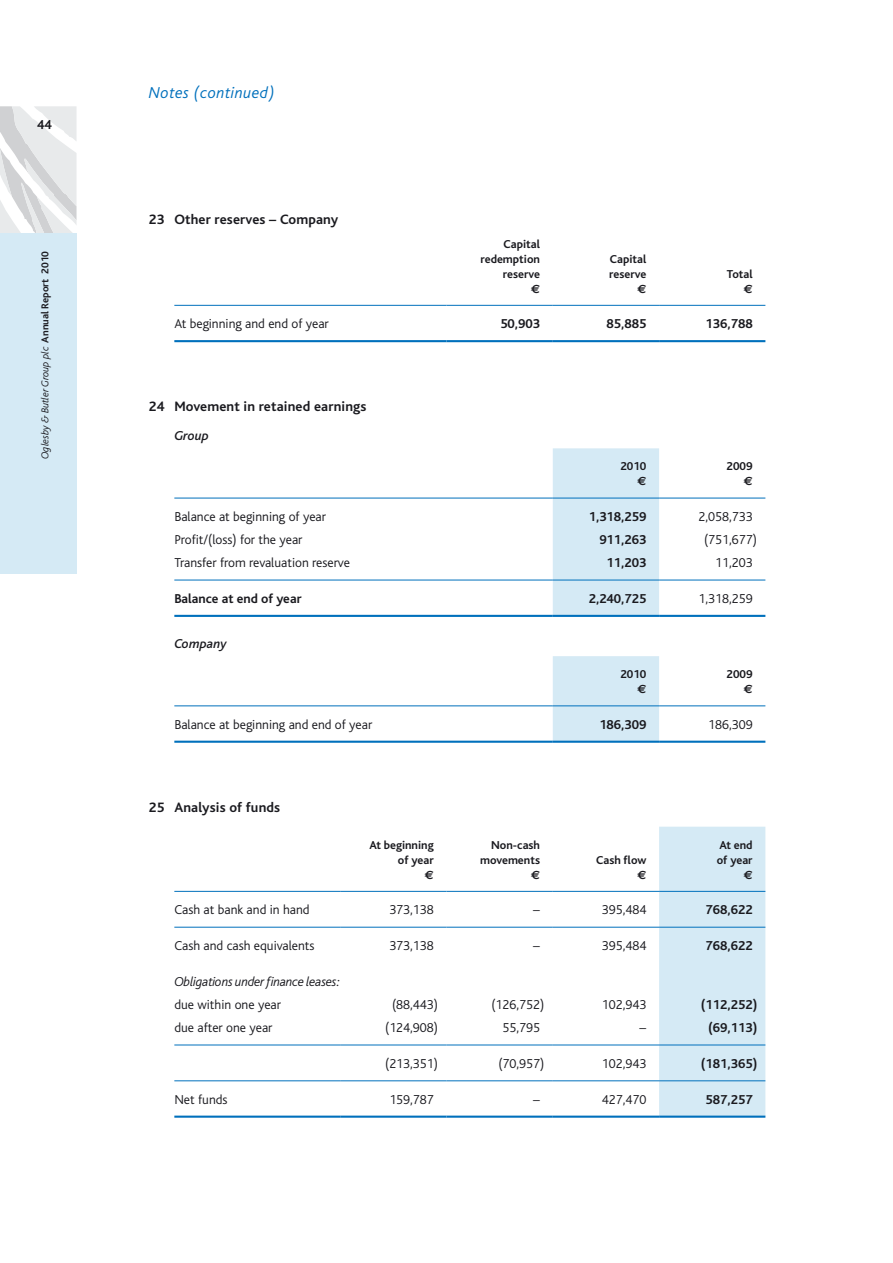
<style>
.page{position:relative;width:893px;height:1263px;background:#fff}
.page>*{position:absolute;margin:0;border:0;box-sizing:border-box;transform-origin:0 0}
.t1{font:italic 300 16.5px "Bliss";letter-spacing:.025em;color:#0070bc}
.t2{font:700 14.25px "Bliss";letter-spacing:.01em;color:#1a1a1f}
.t3{font:300 13.5px "Bliss";color:#1a1a1f}
.t4{font:700 13.5px "Bliss";color:#1a1a1f}
.t5{font:italic 300 13.5px "Bliss";letter-spacing:-.02em;color:#1a1a1f}
.t6{font:italic 500 13.5px "Bliss";color:#1a1a1f}
.t7{font:700 12px/15px "Bliss";color:#1a1a1f;text-align:right}
.t8{font:700 12px "Euro Sans";color:#1a1a1f}
.t9{font:italic 300 10.5px "Bliss";color:#1a1a1f}
.s1{font-weight:700;font-style:normal}
</style>
<div class="page">
<svg style="left:0;top:106px;width:77px;height:128px"></svg>
<div style="left:0;top:234px;width:77px;height:340px;background:#d5eaf5"></div>
<hr style="left:174px;top:305px;width:272px;height:1px;background:#0070bc">
<hr style="left:174px;top:340px;width:272px;height:2px;background:#0070bc">
<hr style="left:446px;top:305px;width:107px;height:1px;background:#0070bc">
<hr style="left:446px;top:340px;width:107px;height:2px;background:#0070bc">
<hr style="left:553px;top:305px;width:106px;height:1px;background:#0070bc">
<hr style="left:659px;top:305px;width:106px;height:1px;background:#0070bc">
<hr style="left:553px;top:340px;width:106px;height:2px;background:#0070bc">
<hr style="left:659px;top:340px;width:106px;height:2px;background:#0070bc">
<div style="left:553px;top:448px;width:106px;height:167px;background:#d5eaf5"></div>
<hr style="left:174px;top:498px;width:379px;height:1px;background:#0070bc">
<hr style="left:553px;top:498px;width:106px;height:1px;background:#0070bc">
<hr style="left:659px;top:498px;width:106px;height:1px;background:#0070bc">
<hr style="left:174px;top:580px;width:379px;height:1px;background:#0070bc">
<hr style="left:174px;top:615px;width:379px;height:2px;background:#0070bc">
<hr style="left:553px;top:580px;width:106px;height:1px;background:#0070bc">
<hr style="left:553px;top:615px;width:106px;height:2px;background:#0070bc">
<hr style="left:659px;top:580px;width:106px;height:1px;background:#0070bc">
<hr style="left:659px;top:615px;width:106px;height:2px;background:#0070bc">
<div style="left:553px;top:656px;width:106px;height:85px;background:#d5eaf5"></div>
<hr style="left:174px;top:705px;width:379px;height:1px;background:#0070bc">
<hr style="left:174px;top:741px;width:379px;height:2px;background:#0070bc">
<hr style="left:553px;top:705px;width:106px;height:1px;background:#0070bc">
<hr style="left:553px;top:741px;width:106px;height:2px;background:#0070bc">
<hr style="left:659px;top:705px;width:106px;height:1px;background:#0070bc">
<hr style="left:659px;top:741px;width:106px;height:2px;background:#0070bc">
<div style="left:659px;top:827px;width:106px;height:288px;background:#d5eaf5"></div>
<hr style="left:174px;top:927px;width:166px;height:1px;background:#0070bc">
<hr style="left:340px;top:927px;width:106px;height:1px;background:#0070bc">
<hr style="left:446px;top:927px;width:107px;height:1px;background:#0070bc">
<hr style="left:553px;top:927px;width:106px;height:1px;background:#0070bc">
<hr style="left:659px;top:927px;width:106px;height:1px;background:#0070bc">
<hr style="left:174px;top:1045px;width:166px;height:1px;background:#0070bc">
<hr style="left:340px;top:1045px;width:106px;height:1px;background:#0070bc">
<hr style="left:446px;top:1045px;width:107px;height:1px;background:#0070bc">
<hr style="left:553px;top:1045px;width:106px;height:1px;background:#0070bc">
<hr style="left:659px;top:1045px;width:106px;height:1px;background:#0070bc">
<hr style="left:174px;top:1080px;width:166px;height:1px;background:#0070bc">
<hr style="left:174px;top:1115px;width:166px;height:3px;background:#0070bc">
<hr style="left:340px;top:1080px;width:106px;height:1px;background:#0070bc">
<hr style="left:340px;top:1115px;width:106px;height:3px;background:#0070bc">
<hr style="left:446px;top:1080px;width:107px;height:1px;background:#0070bc">
<hr style="left:446px;top:1115px;width:107px;height:3px;background:#0070bc">
<hr style="left:553px;top:1080px;width:106px;height:1px;background:#0070bc">
<hr style="left:553px;top:1115px;width:106px;height:3px;background:#0070bc">
<hr style="left:659px;top:1080px;width:106px;height:1px;background:#0070bc">
<hr style="left:659px;top:1115px;width:106px;height:3px;background:#0070bc">
<hr style="left:174px;top:891px;width:166px;height:1px;background:#0070bc">
<hr style="left:340px;top:891px;width:106px;height:1px;background:#0070bc">
<hr style="left:446px;top:891px;width:107px;height:1px;background:#0070bc">
<hr style="left:553px;top:891px;width:106px;height:1px;background:#0070bc">
<hr style="left:659px;top:891px;width:106px;height:1px;background:#0070bc">
<p class="t4" style="left:37px;top:118px;width:16px">44</p>
<p class="t9" style="left:40px;top:459px;width:210px;rotate:-90deg">Oglesby &amp; Butler Group plc <span class="s1">Annual Report 2010</span></p>
<p class="t1" style="left:149px;top:84px;width:128px">Notes (continued)</p>
<p class="t2" style="left:149px;top:211px;width:191px">23 Other reserves – Company</p>
<p class="t7" style="left:480px;top:236px;width:61px">Capital redemption reserve</p>
<p class="t8" style="left:531px;top:281px;width:10px">€</p>
<p class="t7" style="left:609px;top:251px;width:39px;text-align:left">Capital reserve</p>
<p class="t8" style="left:637px;top:281px;width:10px">€</p>
<p class="t7" style="left:727px;top:266px;width:27px">Total</p>
<p class="t8" style="left:744px;top:281px;width:10px">€</p>
<p class="t3" style="left:174px;top:317px;width:156px">At beginning and end of year</p>
<p class="t4" style="left:500px;top:317px;width:41px">50,903</p>
<p class="t4" style="left:607px;top:317px;width:41px">85,885</p>
<p class="t4" style="left:706px;top:317px;width:49px">136,788</p>
<p class="t2" style="left:149px;top:399px;width:219px">24 Movement in retained earnings</p>
<p class="t6" style="left:174px;top:428px;width:36px">Group</p>
<p class="t7" style="left:620px;top:459px;width:28px">2010</p>
<p class="t8" style="left:637px;top:474px;width:10px">€</p>
<p class="t7" style="left:727px;top:459px;width:28px">2009</p>
<p class="t8" style="left:744px;top:474px;width:10px">€</p>
<p class="t3" style="left:174px;top:510px;width:153px">Balance at beginning of year</p>
<p class="t4" style="left:589px;top:510px;width:59px">1,318,259</p>
<p class="t3" style="left:699px;top:510px;width:56px">2,058,733</p>
<p class="t3" style="left:174px;top:533px;width:130px">Profit/(loss) for the year</p>
<p class="t4" style="left:599px;top:533px;width:49px">911,263</p>
<p class="t3" style="left:704px;top:533px;width:54px">(751,677)</p>
<p class="t3" style="left:174px;top:556px;width:177px">Transfer from revaluation reserve</p>
<p class="t4" style="left:607px;top:556px;width:41px">11,203</p>
<p class="t3" style="left:715px;top:556px;width:39px">11,203</p>
<p class="t4" style="left:174px;top:592px;width:129px">Balance at end of year</p>
<p class="t4" style="left:589px;top:592px;width:59px">2,240,725</p>
<p class="t3" style="left:699px;top:591px;width:56px">1,318,259</p>
<p class="t6" style="left:174px;top:636px;width:54px">Company</p>
<p class="t7" style="left:620px;top:667px;width:28px">2010</p>
<p class="t8" style="left:637px;top:682px;width:10px">€</p>
<p class="t7" style="left:727px;top:667px;width:28px">2009</p>
<p class="t8" style="left:744px;top:682px;width:10px">€</p>
<p class="t3" style="left:174px;top:717px;width:199px">Balance at beginning and end of year</p>
<p class="t4" style="left:599px;top:717px;width:49px">186,309</p>
<p class="t3" style="left:708px;top:717px;width:46px">186,309</p>
<p class="t2" style="left:149px;top:800px;width:133px">25 Analysis of funds</p>
<p class="t7" style="left:369px;top:837px;width:66px">At beginning of year</p>
<p class="t8" style="left:425px;top:867px;width:10px">€</p>
<p class="t7" style="left:480px;top:837px;width:61px">Non-cash movements</p>
<p class="t8" style="left:531px;top:867px;width:10px">€</p>
<p class="t7" style="left:596px;top:852px;width:52px">Cash flow</p>
<p class="t8" style="left:637px;top:867px;width:10px">€</p>
<p class="t7" style="left:717px;top:837px;width:37px;text-align:left">At end of year</p>
<p class="t8" style="left:744px;top:867px;width:10px">€</p>
<p class="t3" style="left:174px;top:903px;width:137px">Cash at bank and in hand</p>
<p class="t3" style="left:389px;top:903px;width:46px">373,138</p>
<p class="t3" style="left:533px;top:903px;width:8px">–</p>
<p class="t3" style="left:602px;top:903px;width:46px">395,484</p>
<p class="t4" style="left:706px;top:903px;width:49px">768,622</p>
<p class="t3" style="left:174px;top:939px;width:142px">Cash and cash equivalents</p>
<p class="t3" style="left:389px;top:939px;width:46px">373,138</p>
<p class="t3" style="left:533px;top:939px;width:8px">–</p>
<p class="t3" style="left:602px;top:939px;width:46px">395,484</p>
<p class="t4" style="left:706px;top:939px;width:49px">768,622</p>
<p class="t5" style="left:174px;top:975px;width:167px">Obligations under finance leases:</p>
<p class="t3" style="left:174px;top:997px;width:108px">due within one year</p>
<p class="t3" style="left:392px;top:997px;width:47px">(88,443)</p>
<p class="t3" style="left:491px;top:997px;width:54px">(126,752)</p>
<p class="t3" style="left:602px;top:997px;width:46px">102,943</p>
<p class="t4" style="left:701px;top:998px;width:58px">(112,252)</p>
<p class="t3" style="left:174px;top:1021px;width:100px">due after one year</p>
<p class="t3" style="left:385px;top:1021px;width:54px">(124,908)</p>
<p class="t3" style="left:503px;top:1021px;width:39px">55,795</p>
<p class="t3" style="left:640px;top:1021px;width:8px">–</p>
<p class="t4" style="left:708px;top:1021px;width:51px">(69,113)</p>
<p class="t3" style="left:385px;top:1056px;width:54px">(213,351)</p>
<p class="t3" style="left:498px;top:1056px;width:47px">(70,957)</p>
<p class="t3" style="left:602px;top:1056px;width:46px">102,943</p>
<p class="t4" style="left:701px;top:1056px;width:58px">(181,365)</p>
<p class="t3" style="left:174px;top:1092px;width:55px">Net funds</p>
<p class="t3" style="left:389px;top:1092px;width:46px">159,787</p>
<p class="t3" style="left:533px;top:1092px;width:8px">–</p>
<p class="t3" style="left:602px;top:1092px;width:46px">427,470</p>
<p class="t4" style="left:706px;top:1092px;width:49px">587,257</p>
</div>
